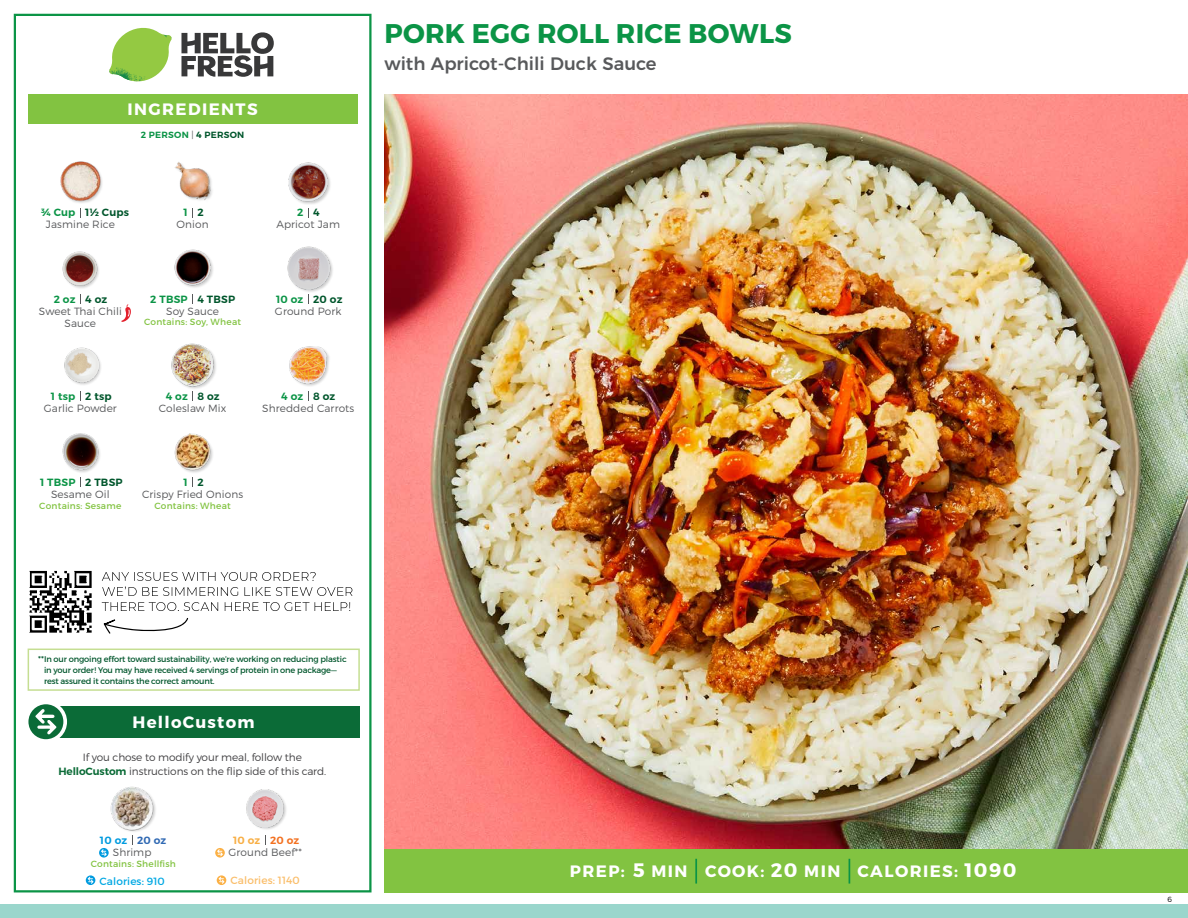
<style>
.page{position:relative;width:1188px;height:918px;background:#fff}
.page>*{position:absolute;margin:0;border:0;box-sizing:border-box;transform-origin:0 0}
.t1{font:700 27px "Montserrat";letter-spacing:.01em;color:#0b9446}
.t2{font:500 18px "Montserrat";color:#58595b}
.t3{font:700 16.5px "Montserrat";letter-spacing:.085em;color:#fff}
.t4{font:300 10.5px/12px "Montserrat";letter-spacing:.01em;color:#58595b;text-align:center}
.t5{font:300 10.5px/13.5px "Montserrat";letter-spacing:-.01em;color:#414042;text-align:center}
.t6{font:600 10.5px "Montserrat";letter-spacing:.02em;color:#00562c}
.t7{font:600 10.5px "Montserrat";letter-spacing:.02em;color:#0b9446}
.t8{font:10.5px "Montserrat";letter-spacing:.01em;color:#fabe6b}
.t9{font:10.5px "Montserrat";letter-spacing:.01em;color:#00a8e3}
.t10{font:600 10.5px "Montserrat";letter-spacing:.02em;color:#009bdf}
.t11{font:600 10.5px "Montserrat";letter-spacing:.02em;color:#f8af45}
.t12{font:9px "Montserrat";letter-spacing:.025em;color:#82c341}
.t13{font:600 9px "Montserrat";letter-spacing:.03em;color:#0b9446}
.t14{font:8.25px/11.2px "Montserrat";letter-spacing:-.02em;color:#00562c}
.t15{font:300 7.5px "Montserrat";color:#000}
.s1{font-weight:300;color:#58595b}
.s2{color:#00562c}
.s3{font-size:8.4px}
.s4{font-weight:600;color:#0b6b37}
.s5{color:#3069b3}
.s6{color:#f37121}
.s7{font-size:19.5px}
</style>
<div class="page">
<div style="left:0;top:904px;width:1188px;height:14px;background:#9ad6cc"></div>
<div style="left:384px;top:849px;width:804px;height:43px;background:#82c341"></div>
<svg style="left:181px;top:32px;width:93px;height:45px"></svg>
<svg style="left:114px;top:28px;width:55px;height:36px"></svg>
<img style="left:143px;top:28px;width:29px;height:24px">
<img style="left:112px;top:48px;width:54px;height:10px">
<img style="left:109px;top:52px;width:55px;height:30px">
<img style="left:142px;top:58px;width:24px;height:23px">
<div style="left:28px;top:94px;width:330px;height:30px;background:#82c341"></div>
<div style="left:14px;top:14px;width:358px;height:878px;border:2px solid #0b9446"></div>
<img style="left:384px;top:94px;width:804px;height:755px">
<img style="left:174px;top:249px;width:39px;height:39px">
<div style="left:287px;top:247px;width:47px;height:46px;background:#000;opacity:.2"></div>
<img style="left:287px;top:247px;width:47px;height:43px">
<img style="left:175px;top:162px;width:37px;height:39px">
<div style="left:289px;top:162px;width:43px;height:43px;background:#000;opacity:.2"></div>
<img style="left:288px;top:162px;width:44px;height:40px">
<img style="left:62px;top:251px;width:37px;height:37px">
<div style="left:61px;top:161px;width:43px;height:43px;background:#000;opacity:.2"></div>
<img style="left:60px;top:161px;width:44px;height:41px">
<div style="left:172px;top:344px;width:45px;height:46px;background:#000;opacity:.2"></div>
<img style="left:171px;top:344px;width:46px;height:43px">
<img style="left:289px;top:346px;width:41px;height:40px">
<img style="left:64px;top:347px;width:37px;height:38px">
<img style="left:174px;top:433px;width:39px;height:40px">
<img style="left:62px;top:433px;width:38px;height:40px">
<svg style="left:121px;top:304px;width:10px;height:18px"></svg>
<div style="left:28px;top:649px;width:332px;height:42px;border:2px solid #c5de92"></div>
<div style="left:33px;top:706px;width:327px;height:31px;background:#0b6b37"></div>
<div style="left:25px;top:701px;width:42px;height:42px;background:#fff;border-radius:50%"></div>
<div style="left:28px;top:704px;width:35px;height:35px;background:#0a6b37;border-radius:50%"></div>
<svg style="left:35px;top:709px;width:22px;height:26px"></svg>
<div style="left:111px;top:787px;width:46px;height:46px;background:#000;opacity:.2"></div>
<img style="left:110px;top:787px;width:47px;height:43px">
<svg style="left:99px;top:848px;width:10px;height:10px"></svg>
<svg style="left:101px;top:849px;width:6px;height:7px"></svg>
<svg style="left:86px;top:875px;width:9px;height:10px"></svg>
<svg style="left:88px;top:877px;width:6px;height:7px"></svg>
<img style="left:246px;top:789px;width:40px;height:41px">
<hr style="left:695px;top:859px;width:2px;height:25px;background:#0b9446">
<svg style="left:849px;top:859px;width:1px;height:25px"></svg>
<img style="left:29px;top:570px;width:63px;height:63px">
<svg style="left:104px;top:618px;width:84px;height:16px"></svg>
<svg style="left:102px;top:602px;width:248px;height:9px"></svg>
<svg style="left:102px;top:587px;width:251px;height:9px"></svg>
<svg style="left:102px;top:572px;width:214px;height:9px"></svg>
<svg style="left:215px;top:848px;width:10px;height:10px"></svg>
<svg style="left:217px;top:849px;width:6px;height:7px"></svg>
<svg style="left:217px;top:875px;width:9px;height:10px"></svg>
<svg style="left:219px;top:877px;width:5px;height:7px"></svg>
<h3 class="t3" style="left:128px;top:99px;width:132px">INGREDIENTS</h3>
<p class="t13" style="left:141px;top:129px;width:105px">2 PERSON <span class="s1">|</span> <span class="s2">4 PERSON</span></p>
<p class="t7" style="left:41px;top:206px;width:36px">¾ Cup</p>
<p class="t6" style="left:85px;top:206px;width:45px">1½ Cups</p>
<p class="t6" style="left:198px;top:206px;width:8px">2</p>
<p class="t6" style="left:313px;top:206px;width:8px">4</p>
<p class="t7" style="left:184px;top:206px;width:6px">1</p>
<p class="t7" style="left:297px;top:206px;width:8px">2</p>
<p class="t4" style="left:46px;top:218px;width:70px">Jasmine Rice</p>
<p class="t4" style="left:177px;top:218px;width:34px">Onion</p>
<p class="t4" style="left:276px;top:218px;width:65px">Apricot Jam</p>
<p class="t7" style="left:54px;top:292px;width:23px">2 oz</p>
<p class="t6" style="left:85px;top:292px;width:24px">4 oz</p>
<p class="t6" style="left:198px;top:292px;width:39px">4 TBSP</p>
<p class="t6" style="left:313px;top:292px;width:31px">20 oz</p>
<p class="t7" style="left:150px;top:292px;width:39px">2 TBSP</p>
<p class="t7" style="left:276px;top:292px;width:29px">10 oz</p>
<p class="t4" style="left:39px;top:305px;width:84px">Sweet Thai Chili<br>Sauce</p>
<p class="t4" style="left:166px;top:305px;width:54px">Soy Sauce</p>
<p class="t12" style="left:144px;top:317px;width:98px">Contains: Soy, Wheat</p>
<p class="t4" style="left:275px;top:305px;width:68px">Ground Pork</p>
<p class="t7" style="left:51px;top:389px;width:26px">1 tsp</p>
<p class="t6" style="left:85px;top:389px;width:28px">2 tsp</p>
<p class="t6" style="left:198px;top:389px;width:24px">8 oz</p>
<p class="t6" style="left:313px;top:389px;width:24px">8 oz</p>
<p class="t7" style="left:166px;top:389px;width:24px">4 oz</p>
<p class="t7" style="left:281px;top:389px;width:24px">4 oz</p>
<p class="t4" style="left:44px;top:402px;width:75px">Garlic Powder</p>
<p class="t4" style="left:159px;top:402px;width:69px">Coleslaw Mix</p>
<p class="t4" style="left:262px;top:402px;width:94px">Shredded Carrots</p>
<p class="t7" style="left:40px;top:476px;width:37px">1 TBSP</p>
<p class="t6" style="left:85px;top:476px;width:39px">2 TBSP</p>
<p class="t7" style="left:184px;top:476px;width:6px">1</p>
<p class="t6" style="left:198px;top:476px;width:8px">2</p>
<p class="t4" style="left:51px;top:488px;width:60px">Sesame Oil</p>
<p class="t12" style="left:39px;top:500px;width:84px">Contains: Sesame</p>
<p class="t4" style="left:142px;top:488px;width:102px">Crispy Fried Onions</p>
<p class="t12" style="left:155px;top:500px;width:78px">Contains: Wheat</p>
<h1 class="t1" style="left:385px;top:17px;width:409px">PORK EGG ROLL RICE BOWLS</h1>
<h2 class="t2" style="left:384px;top:49px;width:274px">with Apricot-Chili Duck Sauce</h2>
<p class="t14" style="left:44px;top:653px;width:304px;text-indent:-6px"><span class="s3">**</span>In our ongoing effort toward sustainability, we’re working on reducing plastic in your order! You may have received 4 servings of protein in one package— rest assured it contains the correct amount.</p>
<h3 class="t3" style="left:133px;top:712px;width:123px">HelloCustom</h3>
<p class="t5" style="left:58px;top:750px;width:269px">If you chose to modify your meal, follow the<br><span class="s4">HelloCustom</span> instructions on the flip side of this card.</p>
<p class="t10" style="left:100px;top:834px;width:68px">10 oz <span class="s5">20 oz</span></p>
<p class="t4" style="left:113px;top:846px;width:40px">Shrimp</p>
<p class="t12" style="left:91px;top:858px;width:87px">Contains: Shellfish</p>
<p class="t9" style="left:99px;top:874px;width:67px">Calories: 910</p>
<p class="t11" style="left:233px;top:834px;width:68px">10 oz <span class="s6">20 oz</span></p>
<p class="t4" style="left:229px;top:846px;width:75px">Ground Beef**</p>
<p class="t8" style="left:231px;top:874px;width:71px">Calories: 1140</p>
<h3 class="t3" style="left:570px;top:861px;width:448px">PREP: <span class="s7">5</span> MIN COOK: <span class="s7">20</span> MIN CALORIES: <span class="s7">1090</span></h3>
<p class="t15" style="left:1168px;top:895px;width:6px">6</p>
</div>
